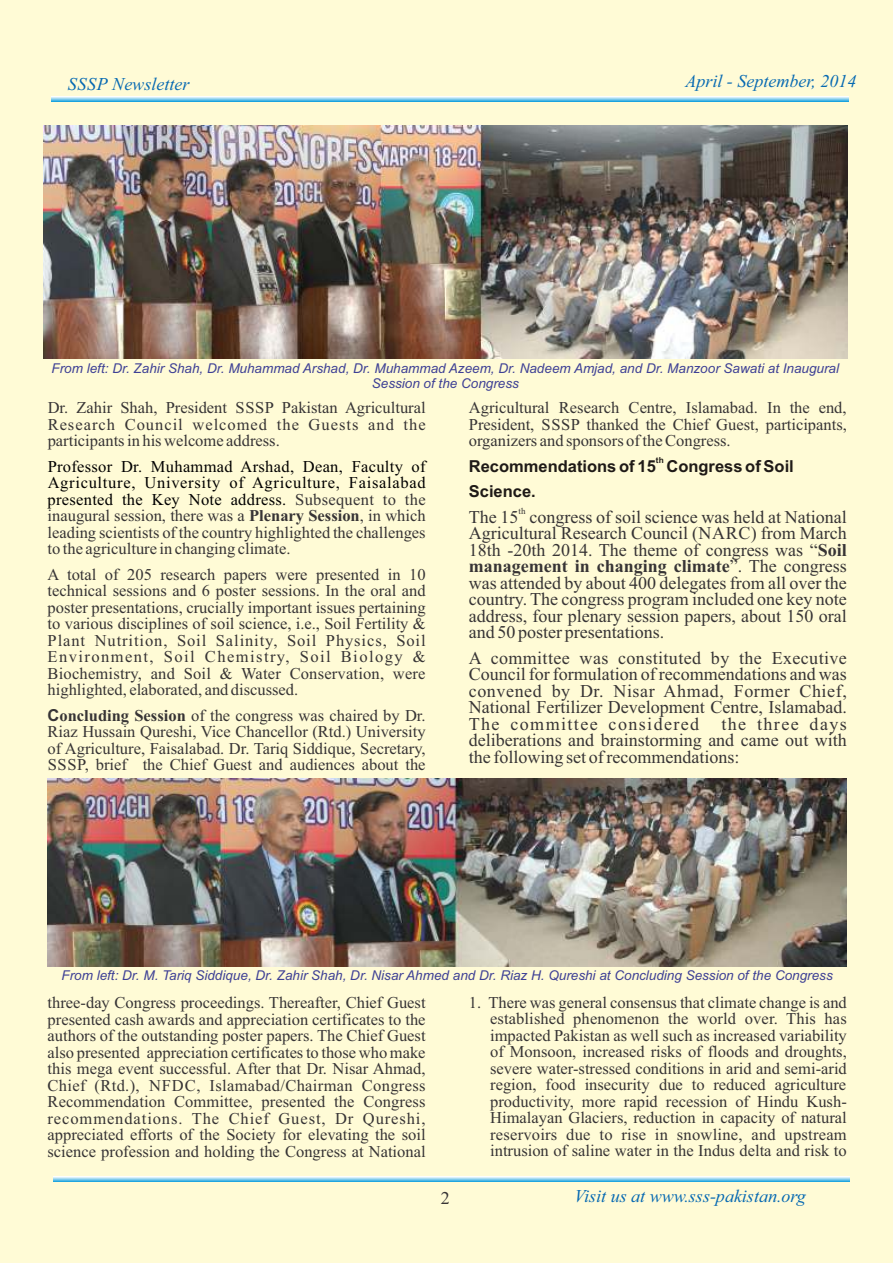
<style>
.page{position:relative;width:893px;height:1263px;background:#fffbd6}
.page>*{position:absolute;margin:0;border:0;box-sizing:border-box;transform-origin:0 0}
.t1{font:18px/16.5px "Times New Roman";color:#373435;text-align:justify}
.t2{font:italic 18px "Times New Roman";color:#0669b2}
.t3{font:16.5px/16.5px "Times New Roman";color:#373435;text-align:justify}
.t4{font:700 16.5px/25.5px "Arial";color:#1f1a17}
.t5{font:italic 13.5px/15.1px "Arial";color:#3e4095;text-align:center}
.t6{font:9px "Times New Roman";color:#373435}
.t7{font:700 8.25px "Arial";color:#1f1a17}
.s1{color:#000}
.s2{font-weight:700}
.s3{font-family:"Arial";font-weight:700}
</style>
<div class="page">
<svg style="left:52px;top:96px;width:796px;height:6px;background:#8dd0ee"></svg>
<svg style="left:54px;top:1176px;width:796px;height:6px;background:#92d3ee"></svg>
<img style="left:48px;top:779px;width:799px;height:188px">
<img style="left:43px;top:126px;width:805px;height:233px">
<p class="t2" style="left:68px;top:77px;width:123px">SSSP Newsletter</p>
<p class="t2" style="left:685px;top:74px;width:172px">April - September, 2014</p>
<p class="t5" style="left:52px;top:361px;width:789px">From left: Dr. Zahir Shah, Dr. Muhammad Arshad, Dr. Muhammad Azeem, Dr. Nadeem Amjad, and Dr. Manzoor Sawati at Inaugural<br>Session of the Congress</p>
<p class="t3" style="left:48px;top:401px;width:380px">Dr. Zahir Shah, President SSSP Pakistan Agricultural Research Council welcomed the Guests and the participants in his welcome address.</p>
<p class="t3" style="left:48px;top:460px;width:380px"><span class="s1">Professor Dr. Muhammad Arshad, Dean, Faculty of Agriculture, University of Agriculture, Faisalabad presented the Key Note address.</span> Subsequent to the inaugural session, there was a <span class="s2">Plenary Session</span>, in which leading scientists of the country highlighted the challenges to the agriculture in changing climate.</p>
<p class="t3" style="left:48px;top:568px;width:380px">A total of 205 research papers were presented in 10 technical sessions and 6 poster sessions. In the oral and poster presentations, crucially important issues pertaining to various disciplines of soil science, i.e., Soil Fertility &amp; Plant Nutrition, Soil Salinity, Soil Physics, Soil Environment, Soil Chemistry, Soil Biology &amp; Biochemistry, and Soil &amp; Water Conservation, were highlighted, elaborated, and discussed.</p>
<p class="t3" style="left:48px;top:709px;width:380px"><span class="s3">C</span><span class="s2">oncluding Session</span> of the congress was chaired by Dr.<br>Riaz Hussain Qureshi, Vice Chancellor (Rtd.) University of Agriculture, Faisalabad. Dr. Tariq Siddique, Secretary, SSSP, brief the Chief Guest and audiences about the</p>
<p class="t3" style="left:469px;top:401px;width:380px">Agricultural Research Centre, Islamabad. In the end, President, SSSP thanked the Chief Guest, participants, organizers and sponsors of the Congress.</p>
<p class="t7" style="left:656px;top:457px;width:9px">th</p>
<p class="t4" style="left:469px;top:455px;width:327px">Recommendations of 15 Congress of Soil<br>Science.</p>
<p class="t6" style="left:519px;top:507px;width:9px">th</p>
<p class="t1" style="left:469px;top:510px;width:380px">The 15 congress of soil science was held at National Agricultural Research Council (NARC) from March 18th -20th 2014. The theme of congress was “<span class="s2">Soil management in changing climate</span>”. The congress was attended by about 400 delegates from all over the country. The congress program included one key note address, four plenary session papers, about 150 oral and 50 poster presentations.</p>
<p class="t1" style="left:469px;top:651px;width:380px">A committee was constituted by the Executive Council for formulation of recommendations and was convened by Dr. Nisar Ahmad, Former Chief, National Fertilizer Development Centre, Islamabad.<br>The committee considered the three days deliberations and brainstorming and came out with the following set of recommendations:</p>
<p class="t5" style="left:61px;top:968px;width:773px">From left: Dr. M. Tariq Siddique, Dr. Zahir Shah, Dr. Nisar Ahmed and Dr. Riaz H. Qureshi at Concluding Session of the Congress</p>
<p class="t3" style="left:48px;top:996px;width:380px">three-day Congress proceedings. Thereafter, Chief Guest presented cash awards and appreciation certificates to the authors of the outstanding poster papers. The Chief Guest also presented appreciation certificates to those who make this mega event successful. After that Dr. Nisar Ahmad, Chief (Rtd.), NFDC, Islamabad/Chairman Congress Recommendation Committee, presented the Congress recommendations. The Chief Guest, Dr Qureshi, appreciated efforts of the Society for elevating the soil science profession and holding the Congress at National</p>
<p class="t3" style="left:490px;top:995px;width:358px;text-indent:-21px">1. There was general consensus that climate change is and established phenomenon the world over. This has impacted Pakistan as well such as increased variability of Monsoon, increased risks of floods and droughts, severe water-stressed conditions in arid and semi-arid region, food insecurity due to reduced agriculture productivity, more rapid recession of Hindu Kush-Himalayan Glaciers, reduction in capacity of natural reservoirs due to rise in snowline, and upstream intrusion of saline water in the Indus delta and risk to</p>
<p class="t1" style="left:441px;top:1191px;width:10px">2</p>
<p class="t2" style="left:575px;top:1189px;width:233px">Visit us at www.sss-pakistan.org</p>
</div>
